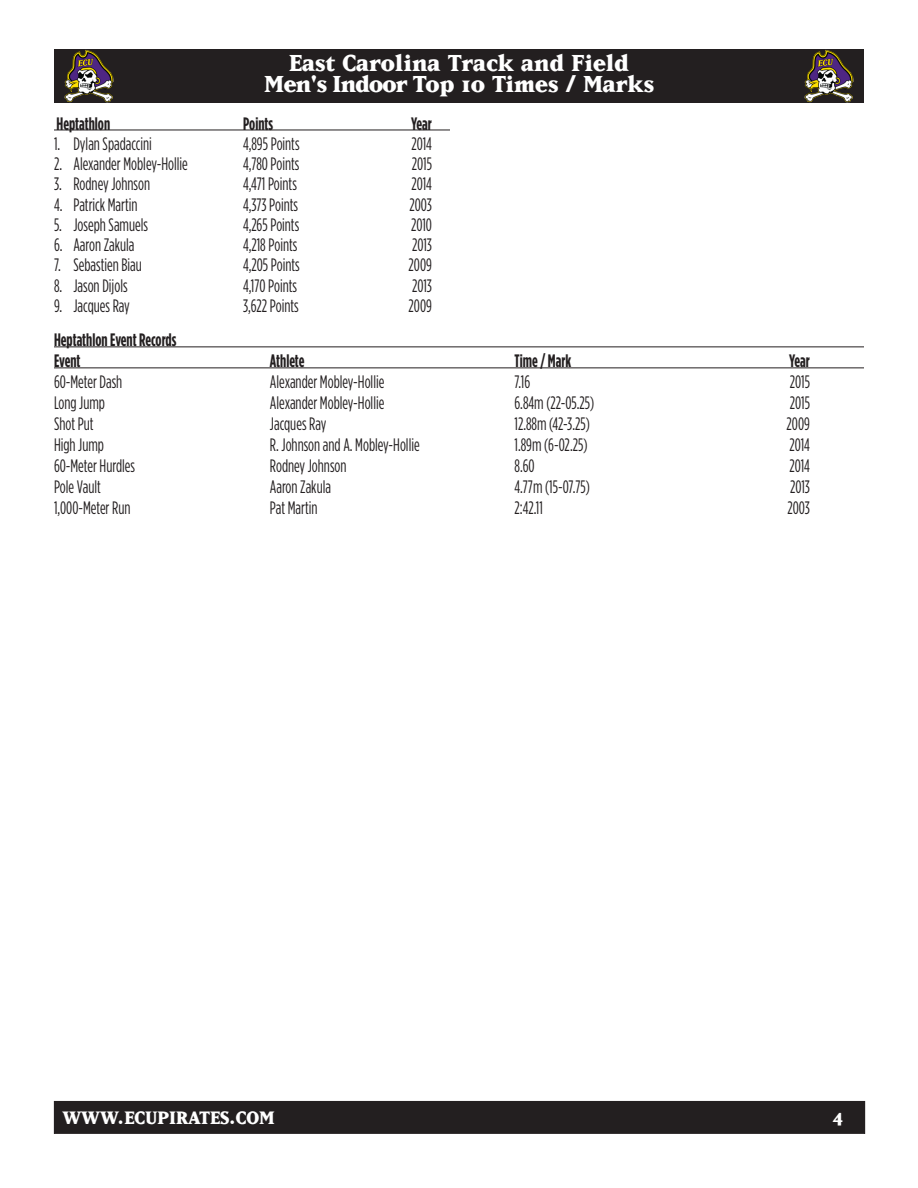
<style>
.page{position:relative;width:918px;height:1188px;background:#fff}
.page>*{position:absolute;margin:0;border:0;box-sizing:border-box;transform-origin:0 0}
.t1{font:800 27px/21px "Matrix";color:#fff;text-align:center}
.t2{font:800 21px "Matrix";color:#fff}
.t3{font:18px "Gotham Condensed";color:#231f20;scale:.9 1}
.t4{font:700 18px "Gotham Condensed";color:#231f20;scale:.9 1}
</style>
<div class="page">
<div style="left:54px;top:1101px;width:811px;height:32px;background:#231f20"></div>
<div style="left:54px;top:1101px;width:811px;height:33px;border:1px solid #231f20"></div>
<svg style="left:55px;top:1103px;width:1px;height:27px"></svg>
<div style="left:54px;top:50px;width:810px;height:53px;background:#231f20"></div>
<img style="left:64px;top:50px;width:50px;height:53px">
<img style="left:804px;top:50px;width:50px;height:53px">
<hr style="left:54px;top:130px;width:396px;height:1px;background:#231f20">
<hr style="left:54px;top:346px;width:810px;height:1px;background:#231f20">
<hr style="left:54px;top:367px;width:810px;height:1px;background:#231f20">
<h1 class="t1" style="left:264px;top:52px;width:391px">East Carolina Track and Field<br>Men's Indoor Top 10 Times / Marks</h1>
<p class="t4" style="left:57px;top:113px;width:61px">Heptathlon</p>
<p class="t4" style="left:243px;top:113px;width:35px">Points</p>
<p class="t4" style="left:411px;top:113px;width:24px">Year</p>
<p class="t3" style="left:54px;top:133px;width:110px">1. Dylan Spadaccini</p>
<p class="t3" style="left:243px;top:133px;width:64px">4,895 Points</p>
<p class="t3" style="left:411px;top:133px;width:24px">2014</p>
<p class="t3" style="left:54px;top:154px;width:150px">2. Alexander Mobley-Hollie</p>
<p class="t3" style="left:243px;top:154px;width:64px">4,780 Points</p>
<p class="t3" style="left:412px;top:154px;width:24px">2015</p>
<p class="t3" style="left:54px;top:174px;width:108px">3. Rodney Johnson</p>
<p class="t3" style="left:243px;top:174px;width:61px">4,471 Points</p>
<p class="t3" style="left:411px;top:174px;width:24px">2014</p>
<p class="t3" style="left:54px;top:194px;width:94px">4. Patrick Martin</p>
<p class="t3" style="left:243px;top:194px;width:63px">4,373 Points</p>
<p class="t3" style="left:410px;top:194px;width:27px">2003</p>
<p class="t3" style="left:54px;top:214px;width:106px">5. Joseph Samuels</p>
<p class="t3" style="left:243px;top:214px;width:64px">4,265 Points</p>
<p class="t3" style="left:411px;top:214px;width:25px">2010</p>
<p class="t3" style="left:54px;top:235px;width:91px">6. Aaron Zakula</p>
<p class="t3" style="left:243px;top:235px;width:62px">4,218 Points</p>
<p class="t3" style="left:412px;top:235px;width:24px">2013</p>
<p class="t3" style="left:54px;top:255px;width:99px">7. Sebastien Biau</p>
<p class="t3" style="left:243px;top:255px;width:64px">4,205 Points</p>
<p class="t3" style="left:409px;top:255px;width:27px">2009</p>
<p class="t3" style="left:54px;top:275px;width:83px">8. Jason Dijols</p>
<p class="t3" style="left:243px;top:275px;width:61px">4,170 Points</p>
<p class="t3" style="left:412px;top:275px;width:24px">2013</p>
<p class="t3" style="left:54px;top:295px;width:86px">9. Jacques Ray</p>
<p class="t3" style="left:243px;top:295px;width:63px">3,622 Points</p>
<p class="t3" style="left:409px;top:295px;width:27px">2009</p>
<p class="t4" style="left:54px;top:330px;width:138px">Heptathlon Event Records</p>
<p class="t4" style="left:54px;top:351px;width:31px">Event</p>
<p class="t4" style="left:270px;top:351px;width:40px">Athlete</p>
<p class="t4" style="left:515px;top:351px;width:65px">Time / Mark</p>
<p class="t4" style="left:789px;top:351px;width:24px">Year</p>
<p class="t3" style="left:54px;top:372px;width:77px">60-Meter Dash</p>
<p class="t3" style="left:270px;top:372px;width:129px">Alexander Mobley-Hollie</p>
<p class="t3" style="left:515px;top:372px;width:19px">7.16</p>
<p class="t3" style="left:790px;top:372px;width:24px">2015</p>
<p class="t3" style="left:54px;top:393px;width:58px">Long Jump</p>
<p class="t3" style="left:270px;top:393px;width:129px">Alexander Mobley-Hollie</p>
<p class="t3" style="left:515px;top:393px;width:90px">6.84m (22-05.25)</p>
<p class="t3" style="left:790px;top:393px;width:24px">2015</p>
<p class="t3" style="left:54px;top:414px;width:45px">Shot Put</p>
<p class="t3" style="left:270px;top:414px;width:64px">Jacques Ray</p>
<p class="t3" style="left:515px;top:414px;width:85px">12.88m (42-3.25)</p>
<p class="t3" style="left:787px;top:414px;width:27px">2009</p>
<p class="t3" style="left:54px;top:435px;width:57px">High Jump</p>
<p class="t3" style="left:270px;top:435px;width:168px">R. Johnson and A. Mobley-Hollie</p>
<p class="t3" style="left:515px;top:435px;width:83px">1.89m (6-02.25)</p>
<p class="t3" style="left:789px;top:435px;width:24px">2014</p>
<p class="t3" style="left:54px;top:456px;width:92px">60-Meter Hurdles</p>
<p class="t3" style="left:270px;top:456px;width:87px">Rodney Johnson</p>
<p class="t3" style="left:515px;top:456px;width:24px">8.60</p>
<p class="t3" style="left:789px;top:456px;width:24px">2014</p>
<p class="t3" style="left:54px;top:477px;width:54px">Pole Vault</p>
<p class="t3" style="left:270px;top:477px;width:69px">Aaron Zakula</p>
<p class="t3" style="left:515px;top:477px;width:85px">4.77m (15-07.75)</p>
<p class="t3" style="left:790px;top:477px;width:24px">2013</p>
<p class="t3" style="left:54px;top:498px;width:87px">1,000-Meter Run</p>
<p class="t3" style="left:270px;top:498px;width:54px">Pat Martin</p>
<p class="t3" style="left:515px;top:498px;width:33px">2:42.11</p>
<p class="t3" style="left:788px;top:498px;width:27px">2003</p>
<p class="t2" style="left:62px;top:1107px;width:214px">WWW.ECUPIRATES.COM</p>
<p class="t2" style="left:833px;top:1106px;width:12px">4</p>
</div>
